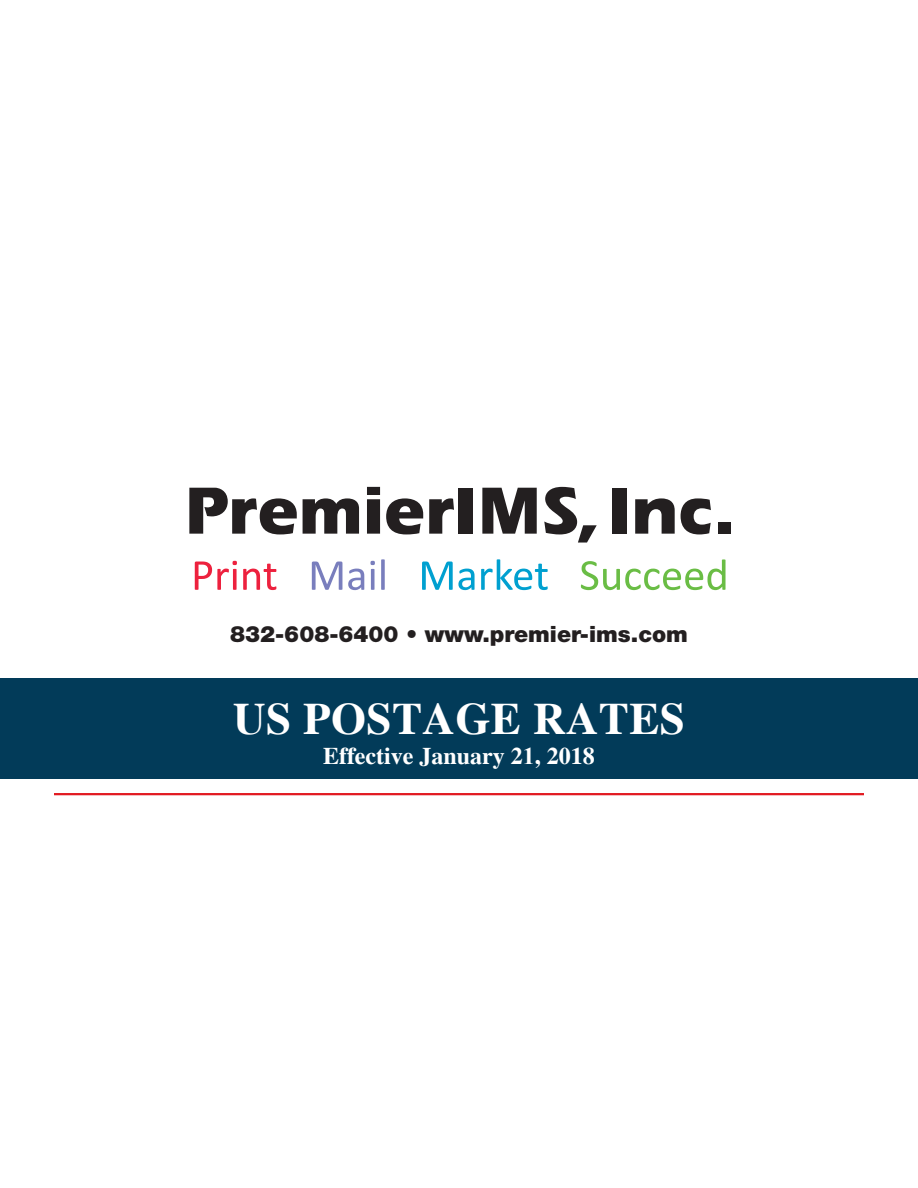
<style>
.page{position:relative;width:918px;height:1188px;background:#fff}
.page>*{position:absolute;margin:0;border:0;box-sizing:border-box;transform-origin:0 0}
.t1{font:700 45px "Times";letter-spacing:.01em;color:#fff}
.t2{font:700 24px "Times";color:#fff}
.t3{font:900 22.5px "Helvetica Neue LT Std";color:#231f20}
.s1{font-family:"Times New Roman"}
</style>
<div class="page">
<div style="left:0;top:678px;width:918px;height:100px;background:#023b59"></div>
<hr style="left:54px;top:793px;width:810px;height:2px;background:#e21a21">
<svg style="left:195px;top:561px;width:42px;height:29px"></svg>
<svg style="left:243px;top:564px;width:33px;height:26px"></svg>
<svg style="left:312px;top:562px;width:30px;height:28px"></svg>
<svg style="left:348px;top:569px;width:16px;height:21px"></svg>
<svg style="left:370px;top:561px;width:5px;height:29px"></svg>
<svg style="left:381px;top:559px;width:4px;height:31px"></svg>
<svg style="left:422px;top:562px;width:53px;height:28px"></svg>
<svg style="left:481px;top:559px;width:67px;height:31px"></svg>
<svg style="left:581px;top:559px;width:145px;height:31px"></svg>
<svg style="left:189px;top:488px;width:108px;height:46px"></svg>
<svg style="left:303px;top:498px;width:56px;height:36px"></svg>
<svg style="left:367px;top:487px;width:13px;height:47px"></svg>
<svg style="left:386px;top:498px;width:37px;height:36px"></svg>
<svg style="left:429px;top:498px;width:25px;height:36px"></svg>
<div style="left:459px;top:488px;width:14px;height:46px;background:#231f20"></div>
<svg style="left:482px;top:488px;width:55px;height:46px"></svg>
<svg style="left:544px;top:487px;width:53px;height:56px"></svg>
<div style="left:612px;top:488px;width:15px;height:46px;background:#231f20"></div>
<svg style="left:635px;top:498px;width:40px;height:36px"></svg>
<svg style="left:681px;top:498px;width:30px;height:36px"></svg>
<div style="left:718px;top:522px;width:13px;height:12px;background:#231f20"></div>
<p class="t3" style="left:230px;top:620px;width:459px">832-608-6400 • www.premier-ims.com</p>
<h1 class="t1" style="left:233px;top:693px;width:453px">US POSTAGE RATES</h1>
<p class="t2" style="left:323px;top:742px;width:273px">Effective January 2<span class="s1">1</span>, 2018</p>
</div>
